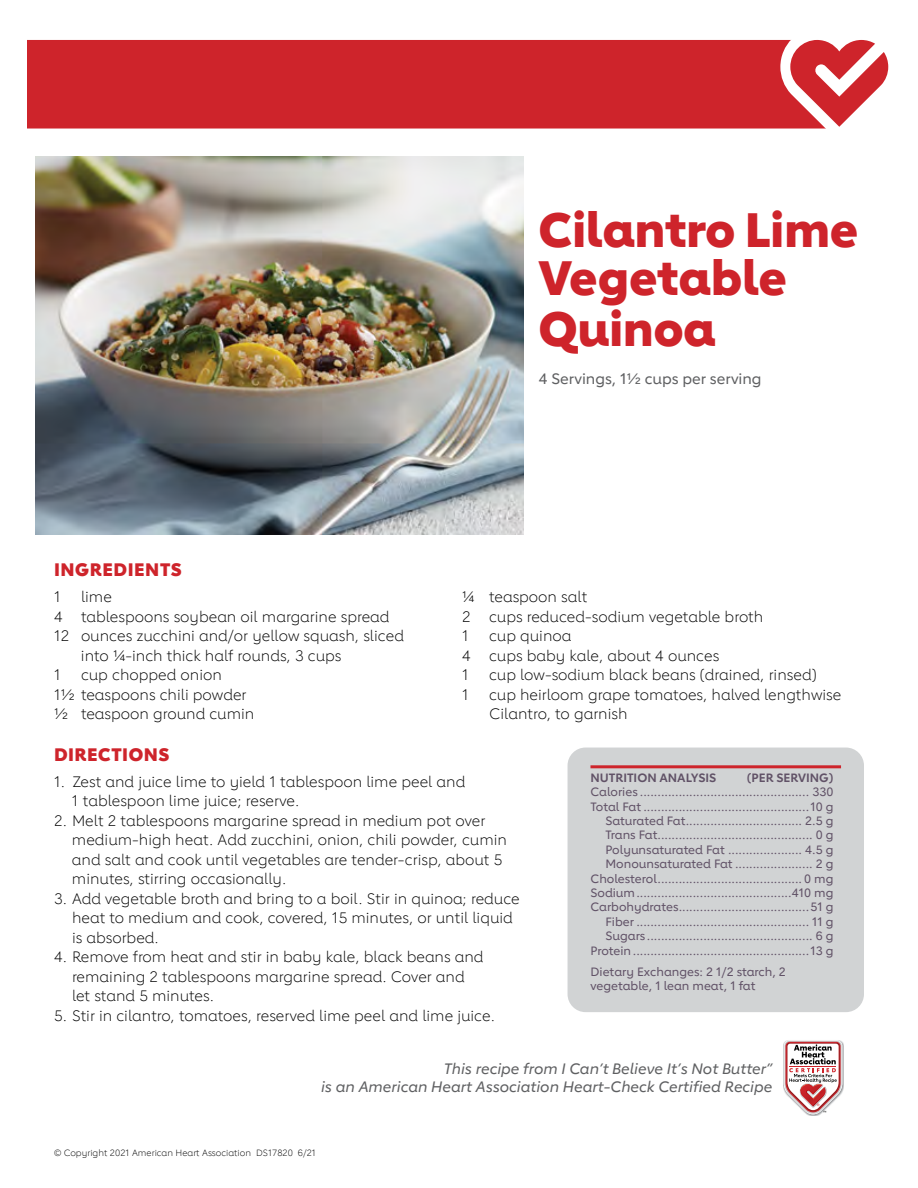
<style>
.page{position:relative;width:918px;height:1188px;background:#fff}
.page>*{position:absolute;margin:0;border:0;box-sizing:border-box;transform-origin:0 0}
.Recipe_Name{font:800 48px/49.5px "Lub Dub";color:#ce242b}
.Headers{font:800 18px "Lub Dub";letter-spacing:.03em;color:#ce242b}
.Ingredients{font:300 15px/19.5px "Lub Dub";color:#000}
.t1{font:italic 500 15px/18px "Lub Dub";color:#5f6062;text-align:right}
.t2{font:500 15px "Lub Dub";color:#5f6062}
.t3{font:500 12px/14.4px "Lub Dub";color:#615267;text-align:right}
.t4{font:700 12px "Lub Dub";color:#615267}
.t5{font:300 9px "Lub Dub";color:#000}
</style>
<div class="page">
<img style="left:36px;top:157px;width:488px;height:378px">
<div style="left:568px;top:748px;width:296px;height:264px;background:#d1d3d4;border-radius:18px"></div>
<hr style="left:590px;top:765px;width:251px;height:3px;background:#ce242b">
<div style="left:27px;top:40px;width:753px;height:89px;background:#ce242b"></div>
<svg style="left:780px;top:40px;width:109px;height:89px"></svg>
<img style="left:783px;top:1041px;width:61px;height:75px">
<svg style="left:784px;top:1040px;width:58px;height:74px"></svg>
<h1 class="Recipe_Name" style="left:539px;top:204px;width:321px">Cilantro Lime<br>Vegetable<br>Quinoa</h1>
<p class="t2" style="left:539px;top:370px;width:224px">4 Servings, 1½ cups per serving</p>
<h2 class="Headers" style="left:54px;top:559px;width:129px">INGREDIENTS</h2>
<p class="Ingredients" style="left:54px;top:587px;width:8px">1</p>
<p class="Ingredients" style="left:81px;top:587px;width:32px">lime</p>
<p class="Ingredients" style="left:54px;top:607px;width:337px">4 tablespoons soybean oil margarine spread</p>
<p class="Ingredients" style="left:81px;top:626px;width:324px;text-indent:-27px">12 ounces zucchini and/or yellow squash, sliced into ¼-inch thick half rounds, 3 cups</p>
<p class="Ingredients" style="left:54px;top:665px;width:8px">1</p>
<p class="Ingredients" style="left:81px;top:665px;width:142px">cup chopped onion</p>
<p class="Ingredients" style="left:54px;top:685px;width:194px">1½ teaspoons chili powder</p>
<p class="Ingredients" style="left:54px;top:704px;width:202px">½ teaspoon ground cumin</p>
<p class="Ingredients" style="left:462px;top:587px;width:127px">¼ teaspoon salt</p>
<p class="Ingredients" style="left:462px;top:607px;width:303px">2 cups reduced-sodium vegetable broth</p>
<p class="Ingredients" style="left:462px;top:626px;width:8px">1</p>
<p class="Ingredients" style="left:489px;top:626px;width:84px">cup quinoa</p>
<p class="Ingredients" style="left:462px;top:646px;width:259px">4 cups baby kale, about 4 ounces</p>
<p class="Ingredients" style="left:462px;top:665px;width:8px">1</p>
<p class="Ingredients" style="left:489px;top:665px;width:329px">cup low-sodium black beans (drained, rinsed)</p>
<p class="Ingredients" style="left:462px;top:685px;width:8px">1</p>
<p class="Ingredients" style="left:489px;top:685px;width:354px">cup heirloom grape tomatoes, halved lengthwise</p>
<p class="Ingredients" style="left:489px;top:704px;width:140px">Cilantro, to garnish</p>
<h2 class="Headers" style="left:54px;top:743px;width:117px">DIRECTIONS</h2>
<p class="Ingredients" style="left:72px;top:772px;width:395px;text-indent:-18px">1. Zest and juice lime to yield 1 tablespoon lime peel and<br>1 tablespoon lime juice; reserve.</p>
<p class="Ingredients" style="left:72px;top:811px;width:436px;text-indent:-18px">2. Melt 2 tablespoons margarine spread in medium pot over medium-high heat. Add zucchini, onion, chili powder, cumin and salt and cook until vegetables are tender-crisp, about 5 minutes, stirring occasionally.</p>
<p class="Ingredients" style="left:72px;top:889px;width:449px;text-indent:-18px">3. Add vegetable broth and bring to a boil. Stir in quinoa; reduce heat to medium and cook, covered, 15 minutes, or until liquid is absorbed.</p>
<p class="Ingredients" style="left:72px;top:947px;width:413px;text-indent:-18px">4. Remove from heat and stir in baby kale, black beans and remaining 2 tablespoons margarine spread. Cover and let stand 5 minutes.</p>
<p class="Ingredients" style="left:54px;top:1006px;width:443px">5. Stir in cilantro, tomatoes, reserved lime peel and lime juice.</p>
<p class="t4" style="left:590px;top:770px;width:127px">NUTRITION ANALYSIS</p>
<p class="t4" style="left:747px;top:770px;width:88px">(PER SERVING)</p>
<p class="t3" style="left:590px;top:785px;width:245px">Calories ................................................ 330</p>
<p class="t3" style="left:590px;top:799px;width:245px">Total Fat ...............................................10 g</p>
<p class="t3" style="left:605px;top:813px;width:230px">Saturated Fat................................. 2.5 g</p>
<p class="t3" style="left:605px;top:828px;width:230px">Trans Fat............................................ 0 g</p>
<p class="t3" style="left:605px;top:842px;width:230px">Polyunsaturated Fat ..................... 4.5 g</p>
<p class="t3" style="left:605px;top:857px;width:230px">Monounsaturated Fat ...................... 2 g</p>
<p class="t3" style="left:590px;top:871px;width:245px">Cholesterol......................................... 0 mg</p>
<p class="t3" style="left:590px;top:885px;width:245px">Sodium............................................410 mg</p>
<p class="t3" style="left:590px;top:900px;width:244px">Carbohydrates.....................................51 g</p>
<p class="t3" style="left:605px;top:914px;width:230px">Fiber ................................................. 11 g</p>
<p class="t3" style="left:590px;top:929px;width:245px">Sugars ............................................... 6 g<br>Protein..................................................13 g</p>
<p class="t3" style="left:590px;top:964px;width:197px;text-align:left">Dietary Exchanges: 2 1/2 starch, 2 vegetable, 1 lean meat, 1 fat</p>
<p class="t1" style="left:321px;top:1060px;width:453px">This recipe from I Can’t Believe It’s Not Butter”<br>is an American Heart Association Heart-Check Certified Recipe</p>
<p class="t5" style="left:54px;top:1147px;width:263px">© Copyright 2021 American Heart Association DS17820 6/21</p>
</div>
